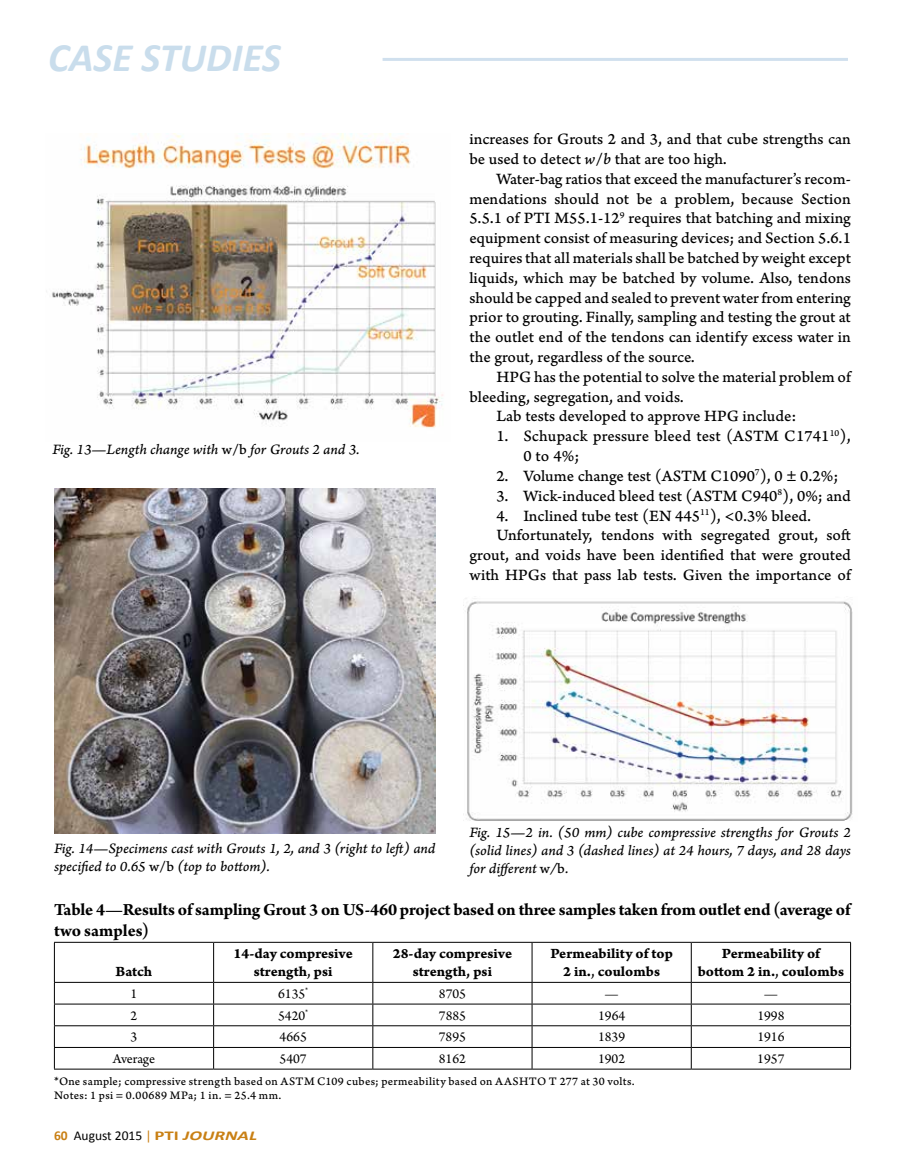
<style>
.page{position:relative;width:905px;height:1175px;background:#fff}
.page>*{position:absolute;margin:0;border:0;box-sizing:border-box;transform-origin:0 0}
.t1{font:italic 700 40.5px "Calibri";color:#c9ddec}
.t2{font:700 18px/21px "Arno Pro";letter-spacing:-.015em;color:#000}
.t3{font:16.5px/19.8px "Arno Pro Caption";color:#000}
.t4{font:15px/18px "Arno Pro Italic Caption";letter-spacing:-.005em;color:#000;text-align:justify}
.t5{font:15px/18px "Arno Pro Bold Caption";color:#000;text-align:center}
.t6{font:14.25px "Arno Pro";color:#000}
.t7{font:13.5px "Calibri";color:#000}
.t8{font:12px/14.4px "Arno Pro Caption";letter-spacing:.02em;color:#000}
.s1{font-family:"Arno Pro Caption"}
.s2{font-family:"Arno Pro Italic Caption"}
.s3{font-weight:700;color:#c98014}
.s4{color:#c98014}
.s5{font-weight:700;font-style:italic;color:#c98014}
</style>
<div class="page">
<hr style="left:382px;top:58px;width:466px;height:3px;background:#d0e0ee">
<hr style="left:54px;top:942px;width:160px;height:1px;background:#000">
<hr style="left:54px;top:942px;width:1px;height:40px;background:#000">
<hr style="left:214px;top:942px;width:159px;height:1px;background:#000">
<hr style="left:213px;top:942px;width:1px;height:40px;background:#000">
<hr style="left:373px;top:942px;width:159px;height:1px;background:#000">
<hr style="left:372px;top:942px;width:1px;height:40px;background:#000">
<hr style="left:532px;top:942px;width:159px;height:1px;background:#000">
<hr style="left:531px;top:942px;width:1px;height:40px;background:#000">
<hr style="left:691px;top:942px;width:160px;height:1px;background:#000">
<hr style="left:691px;top:942px;width:1px;height:40px;background:#000">
<hr style="left:850px;top:942px;width:1px;height:40px;background:#000">
<hr style="left:54px;top:982px;width:160px;height:1px;background:#000">
<hr style="left:214px;top:982px;width:159px;height:1px;background:#000">
<hr style="left:373px;top:982px;width:159px;height:1px;background:#000">
<hr style="left:532px;top:982px;width:159px;height:1px;background:#000">
<hr style="left:691px;top:982px;width:160px;height:1px;background:#000">
<hr style="left:54px;top:1003px;width:160px;height:1px;background:#000">
<hr style="left:214px;top:1003px;width:159px;height:1px;background:#000">
<hr style="left:373px;top:1003px;width:159px;height:1px;background:#000">
<hr style="left:532px;top:1003px;width:159px;height:1px;background:#000">
<hr style="left:691px;top:1003px;width:160px;height:1px;background:#000">
<hr style="left:54px;top:1025px;width:160px;height:1px;background:#000">
<hr style="left:214px;top:1025px;width:159px;height:1px;background:#000">
<hr style="left:373px;top:1025px;width:159px;height:1px;background:#000">
<hr style="left:532px;top:1025px;width:159px;height:1px;background:#000">
<hr style="left:691px;top:1025px;width:160px;height:1px;background:#000">
<hr style="left:54px;top:1047px;width:160px;height:1px;background:#000">
<svg style="left:54px;top:982px;width:1px;height:86px"></svg>
<hr style="left:214px;top:1047px;width:159px;height:1px;background:#000">
<svg style="left:213px;top:982px;width:1px;height:86px"></svg>
<hr style="left:373px;top:1047px;width:159px;height:1px;background:#000">
<svg style="left:372px;top:982px;width:1px;height:86px"></svg>
<hr style="left:532px;top:1047px;width:159px;height:1px;background:#000">
<svg style="left:531px;top:982px;width:1px;height:86px"></svg>
<hr style="left:691px;top:1047px;width:160px;height:1px;background:#000">
<svg style="left:691px;top:982px;width:1px;height:86px"></svg>
<svg style="left:850px;top:982px;width:1px;height:86px"></svg>
<hr style="left:54px;top:1068px;width:160px;height:1px;background:#000">
<hr style="left:214px;top:1068px;width:159px;height:1px;background:#000">
<hr style="left:373px;top:1068px;width:159px;height:1px;background:#000">
<hr style="left:532px;top:1068px;width:159px;height:1px;background:#000">
<hr style="left:691px;top:1068px;width:160px;height:1px;background:#000">
<img style="left:463px;top:598px;width:390px;height:223px">
<img style="left:54px;top:488px;width:381px;height:345px">
<img style="left:46px;top:133px;width:397px;height:295px">
<h1 class="t1" style="left:48px;top:32px;width:234px">CASE STUDIES</h1>
<p class="t4" style="left:52px;top:441px;width:308px">Fig. 13—Length change with <span class="s1">w/b</span> for Grouts 2 and 3.</p>
<p class="t3" style="left:469px;top:130px;width:383px">increases for Grouts 2 and 3, and that cube strengths can be used to detect <span class="s2">w</span>/<span class="s2">b</span> that are too high.</p>
<p class="t3" style="left:469px;top:169px;width:383px;text-align:justify;text-indent:27px">Water-bag ratios that exceed the manufacturer’s recom&shy;mendations should not be a problem, because Section 5.5.1 of PTI M55.1-12<sup>9</sup> requires that batching and mixing equipment consist of measuring devices; and Section 5.6.1 requires that all materials shall be batched by weight except liquids, which may be batched by volume. Also, tendons should be capped and sealed to prevent water from entering prior to grouting. Finally, sampling and testing the grout at the outlet end of the tendons can identify excess water in the grout, regardless of the source.</p>
<p class="t3" style="left:496px;top:367px;width:356px">HPG has the potential to solve the material problem of</p>
<p class="t3" style="left:469px;top:387px;width:216px">bleeding, segregation, and voids.</p>
<p class="t3" style="left:496px;top:407px;width:301px">Lab tests developed to approve HPG include:</p>
<p class="t3" style="left:523px;top:427px;width:329px;text-indent:-27px">1. Schupack pressure bleed test (ASTM C1741<sup>10</sup>),<br>0 to 4%;</p>
<p class="t3" style="left:496px;top:466px;width:343px">2. Volume change test (ASTM C1090<sup>7</sup>), 0 ± 0.2%;</p>
<p class="t3" style="left:496px;top:486px;width:356px">3. Wick-induced bleed test (ASTM C940<sup>8</sup>), 0%; and</p>
<p class="t3" style="left:496px;top:506px;width:316px">4. Inclined tube test (EN 445<sup>11</sup>), &lt;0.3% bleed.</p>
<p class="t3" style="left:496px;top:526px;width:356px">Unfortunately, tendons with segregated grout, soft</p>
<p class="t3" style="left:469px;top:546px;width:383px">grout, and voids have been identified that were grouted</p>
<p class="t3" style="left:469px;top:565px;width:383px">with HPGs that pass lab tests. Given the importance of</p>
<p class="t4" style="left:54px;top:839px;width:383px">Fig. 14—Specimens cast with Grouts 1, 2, and 3 (right to left) and specified to 0.65 <span class="s1">w/b</span> (top to bottom).</p>
<p class="t4" style="left:469px;top:824px;width:383px">Fig. 15—2 in. (50 mm) cube compressive strengths for Grouts 2 (solid lines) and 3 (dashed lines) at 24 hours, 7 days, and 28 days for different <span class="s1">w</span>/<span class="s1">b</span>.</p>
<p class="t2" style="left:54px;top:900px;width:797px">Table 4—Results of sampling Grout 3 on US-460 project based on three samples taken from outlet end (average of two samples)</p>
<p class="t5" style="left:116px;top:963px;width:38px">Batch</p>
<p class="t5" style="left:233px;top:945px;width:121px">14-day compresive strength<span class="s1">,</span> psi</p>
<p class="t5" style="left:393px;top:945px;width:121px">28-day compresive strength, psi</p>
<p class="t5" style="left:550px;top:945px;width:124px">Permeability of top<br>2 in.<span class="s1">,</span> coulombs</p>
<p class="t5" style="left:697px;top:945px;width:148px">Permeability of bottom 2 in.<span class="s1">,</span> coulombs</p>
<p class="t6" style="left:131px;top:985px;width:8px">1</p>
<p class="t6" style="left:278px;top:985px;width:32px">6135<sup>*</sup></p>
<p class="t6" style="left:439px;top:985px;width:29px">8705</p>
<p class="t6" style="left:604px;top:985px;width:16px">—</p>
<p class="t6" style="left:763px;top:985px;width:16px">—</p>
<p class="t6" style="left:131px;top:1007px;width:8px">2</p>
<p class="t6" style="left:278px;top:1007px;width:32px">5420<sup>*</sup></p>
<p class="t6" style="left:439px;top:1007px;width:29px">7885</p>
<p class="t6" style="left:598px;top:1007px;width:29px">1964</p>
<p class="t6" style="left:757px;top:1007px;width:29px">1998</p>
<p class="t6" style="left:131px;top:1029px;width:8px">3</p>
<p class="t6" style="left:279px;top:1029px;width:29px">4665</p>
<p class="t6" style="left:439px;top:1029px;width:29px">7895</p>
<p class="t6" style="left:598px;top:1029px;width:29px">1839</p>
<p class="t6" style="left:757px;top:1029px;width:29px">1916</p>
<p class="t6" style="left:113px;top:1050px;width:44px">Average</p>
<p class="t6" style="left:279px;top:1050px;width:29px">5407</p>
<p class="t6" style="left:439px;top:1050px;width:29px">8162</p>
<p class="t6" style="left:598px;top:1050px;width:29px">1902</p>
<p class="t6" style="left:757px;top:1050px;width:29px">1957</p>
<p class="t8" style="left:54px;top:1074px;width:582px">*One sample; compressive strength based on ASTM C109 cubes; permeability based on AASHTO T 277 at 30 volts.<br>Notes: 1 psi = 0.00689 MPa; 1 in. = 25.4 mm.</p>
<p class="t7" style="left:54px;top:1126px;width:204px"><span class="s3">60</span> August 2015 <span class="s4">|</span> <span class="s3">PTI</span> <span class="s5">JOURNAL</span></p>
</div>
